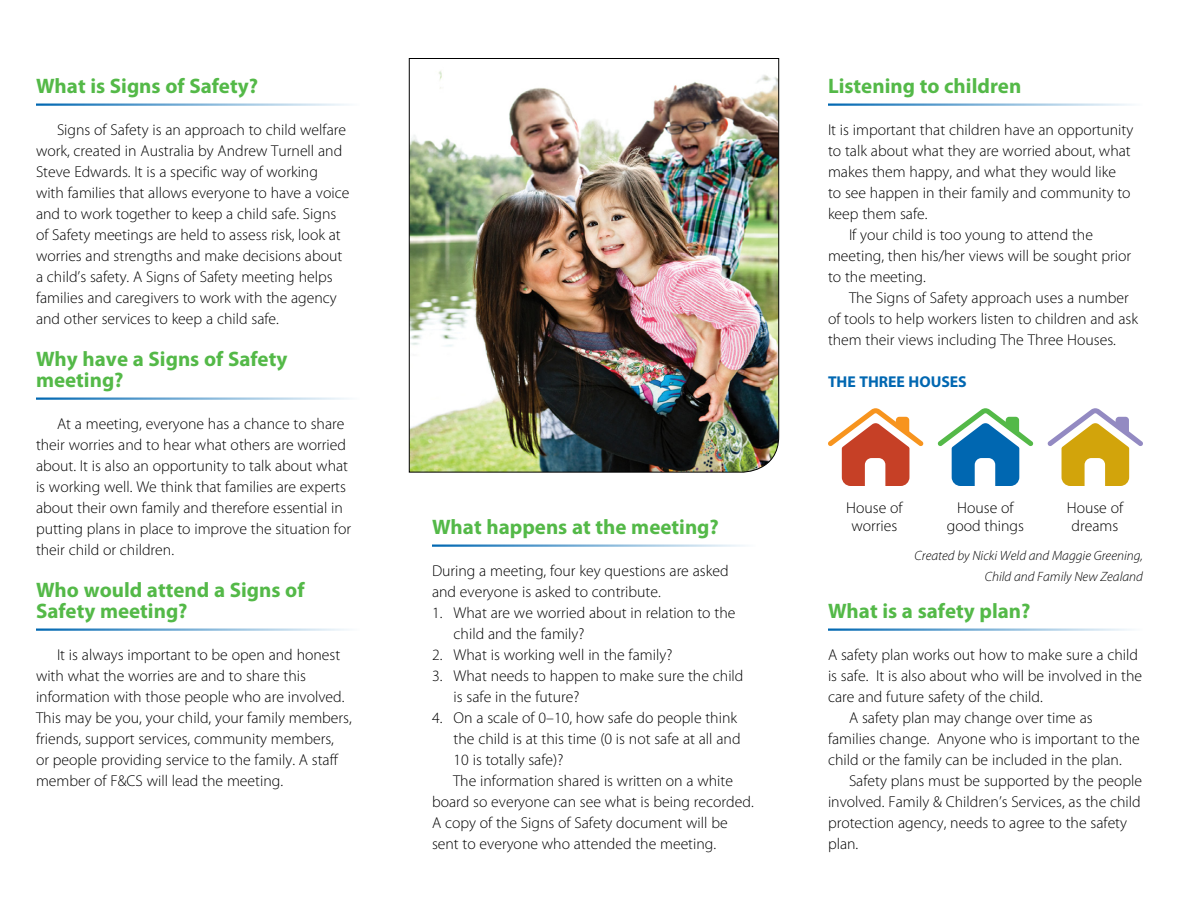
<style>
.page{position:relative;width:1188px;height:918px;background:#fff}
.page>*{position:absolute;margin:0;border:0;box-sizing:border-box;transform-origin:0 0}
.subhead3{font:700 21px/21px "Myriad Pro";color:#54b948}
.copy2{font:300 15.75px/21px "Myriad Pro";color:#000}
.copy1{font:300 15.75px/21px "Myriad Pro";color:#000}
.copy3_bullet{font:300 15.75px/21px "Myriad Pro";color:#000}
.copy2-2{font:700 15.75px "Myriad Pro";color:#0067b1}
.copy2-3{font:italic 300 13.5px/21px "Myriad Pro";color:#000;text-align:right}
</style>
<div class="page">
<img style="left:409px;top:58px;width:370px;height:415px">
<svg style="left:938px;top:408px;width:95px;height:78px"></svg>
<svg style="left:828px;top:408px;width:96px;height:78px"></svg>
<svg style="left:1047px;top:408px;width:96px;height:78px"></svg>
<p class="subhead3" style="left:36px;top:75px;width:224px">What is Signs of Safety?</p>
<p class="copy2" style="left:36px;top:119px;width:315px;text-indent:21px">Signs of Safety is an approach to child welfare work, created in Australia by Andrew Turnell and Steve Edwards. It is a specific way of working with families that allows everyone to have a voice and to work together to keep a child safe. Signs of Safety meetings are held to assess risk, look at worries and strengths and make decisions about a child’s safety. A Signs of Safety meeting helps families and caregivers to work with the agency and other services to keep a child safe.</p>
<p class="subhead3" style="left:36px;top:348px;width:253px">Why have a Signs of Safety meeting?</p>
<p class="copy2" style="left:36px;top:413px;width:317px;text-indent:21px">At a meeting, everyone has a chance to share their worries and to hear what others are worried about. It is also an opportunity to talk about what is working well. We think that families are experts about their own family and therefore essential in putting plans in place to improve the situation for their child or children.</p>
<p class="subhead3" style="left:36px;top:579px;width:270px">Who would attend a Signs of<br>Safety meeting?</p>
<p class="copy2" style="left:36px;top:644px;width:317px;text-indent:21px">It is always important to be open and honest with what the worries are and to share this information with those people who are involved.<br>This may be you, your child, your family members, friends, support services, community members,<br>or people providing service to the family. A staff member of F&amp;CS will lead the meeting.</p>
<p class="subhead3" style="left:432px;top:516px;width:288px">What happens at the meeting?</p>
<p class="copy1" style="left:432px;top:560px;width:298px">During a meeting, four key questions are asked and everyone is asked to contribute.</p>
<p class="copy3_bullet" style="left:454px;top:602px;width:283px;text-indent:-22px">1. What are we worried about in relation to the child and the family?</p>
<p class="copy3_bullet" style="left:432px;top:644px;width:242px">2. What is working well in the family?</p>
<p class="copy3_bullet" style="left:454px;top:665px;width:291px;text-indent:-22px">3. What needs to happen to make sure the child is safe in the future?</p>
<p class="copy3_bullet" style="left:454px;top:707px;width:289px;text-indent:-22px">4. On a scale of 0–10, how safe do people think the child is at this time (0 is not safe at all and<br>10 is totally safe)?</p>
<p class="copy2" style="left:432px;top:770px;width:323px;text-indent:21px">The information shared is written on a white board so everyone can see what is being recorded.<br>A copy of the Signs of Safety document will be sent to everyone who attended the meeting.</p>
<p class="subhead3" style="left:828px;top:75px;width:195px">Listening to children</p>
<p class="copy1" style="left:828px;top:119px;width:307px">It is important that children have an opportunity to talk about what they are worried about, what makes them happy, and what they would like<br>to see happen in their family and community to keep them safe.</p>
<p class="copy2" style="left:828px;top:224px;width:305px;text-indent:21px">If your child is too young to attend the meeting, then his/her views will be sought prior to the meeting.</p>
<p class="copy2" style="left:828px;top:287px;width:312px;text-indent:21px">The Signs of Safety approach uses a number of tools to help workers listen to children and ask them their views including The Three Houses.</p>
<p class="copy2-2" style="left:828px;top:371px;width:140px">THE THREE HOUSES</p>
<p class="copy2" style="left:846px;top:497px;width:58px">House of</p>
<p class="copy2" style="left:957px;top:497px;width:58px">House of</p>
<p class="copy2" style="left:1067px;top:497px;width:58px">House of</p>
<p class="copy2" style="left:852px;top:515px;width:47px">worries</p>
<p class="copy2" style="left:947px;top:515px;width:79px">good things</p>
<p class="copy2" style="left:1072px;top:515px;width:48px">dreams</p>
<p class="copy2-3" style="left:915px;top:544px;width:230px">Created by Nicki Weld and Maggie Greening,<br>Child and Family New Zealand</p>
<p class="subhead3" style="left:828px;top:600px;width:204px">What is a safety plan?</p>
<p class="copy1" style="left:828px;top:644px;width:316px">A safety plan works out how to make sure a child is safe. It is also about who will be involved in the care and future safety of the child.</p>
<p class="copy2" style="left:828px;top:707px;width:313px;text-indent:21px">A safety plan may change over time as families change. Anyone who is important to the child or the family can be included in the plan.</p>
<p class="copy2" style="left:828px;top:770px;width:316px;text-indent:21px">Safety plans must be supported by the people involved. Family &amp; Children’s Services, as the child protection agency, needs to agree to the safety plan.</p>
</div>
